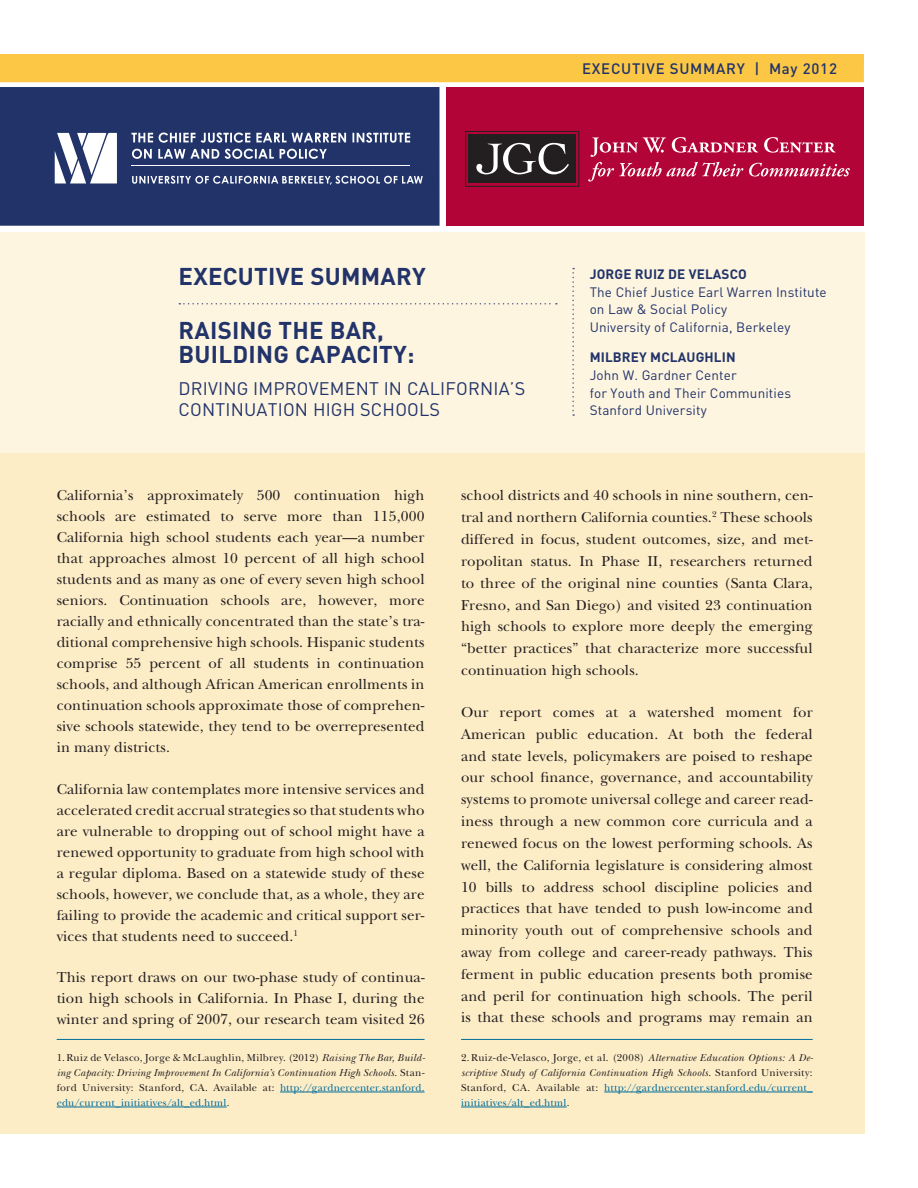
<style>
.page{position:relative;width:918px;height:1188px;background:#fff}
.page>*{position:absolute;margin:0;border:0;box-sizing:border-box;transform-origin:0 0}
.t1{font:700 24px/24px "DIN";letter-spacing:.01em;color:#213369}
.t2{font:18px/21px "DIN";letter-spacing:.01em;color:#213369}
.t3{font:15px/21.8px "New Baskerville Std";letter-spacing:.01em;color:#231f20;text-align:justify}
.t4{font:500 15px "DIN";letter-spacing:.05em;color:#213369}
.t5{font:13.5px/17.7px "DIN";letter-spacing:.01em;color:#213369}
.t6{font:700 13.5px "DIN";letter-spacing:.01em;color:#213369}
.t7{font:10.5px/15px "New Baskerville Std";letter-spacing:.015em;color:#231f20;text-align:justify}
.t8{font:italic 10.5px/15px "New Baskerville Std";letter-spacing:.025em;color:#231f20;text-align:justify}
.s1{font-style:italic}
.s2{color:#006c9b}
.s3{font-style:normal}
.s4{font-style:normal;color:#006c9b}
</style>
<div class="page">
<div style="left:0;top:232px;width:864px;height:222px;background:#fdf5e0"></div>
<div style="left:0;top:87px;width:440px;height:139px;background:#213369"></div>
<div style="left:0;top:54px;width:864px;height:28px;background:#fbc745"></div>
<div style="left:446px;top:87px;width:418px;height:139px;background:#b30437"></div>
<div style="left:469px;top:134px;width:107px;height:49px;background:#231f20"></div>
<div style="left:465px;top:131px;width:114px;height:56px;border:1px solid #231f20"></div>
<svg style="left:476px;top:143px;width:93px;height:31px"></svg>
<svg style="left:588px;top:137px;width:262px;height:45px"></svg>
<svg style="left:55px;top:133px;width:62px;height:50px"></svg>
<hr style="left:132px;top:165px;width:278px;height:1px;background:#fff">
<svg style="left:132px;top:149px;width:195px;height:10px"></svg>
<svg style="left:132px;top:133px;width:278px;height:10px"></svg>
<svg style="left:132px;top:176px;width:291px;height:9px"></svg>
<div style="left:0;top:454px;width:864px;height:680px;background:#fdedc7"></div>
<svg style="left:572px;top:268px;width:2px;height:148px"></svg>
<svg style="left:179px;top:303px;width:378px;height:2px"></svg>
<hr style="left:57px;top:1039px;width:368px;height:1px;background:#006c9b">
<hr style="left:280px;top:1092px;width:145px;height:1px;background:#006c9b">
<hr style="left:57px;top:1107px;width:170px;height:1px;background:#006c9b">
<hr style="left:461px;top:1039px;width:352px;height:1px;background:#006c9b">
<hr style="left:604px;top:1092px;width:209px;height:1px;background:#006c9b">
<hr style="left:461px;top:1107px;width:106px;height:1px;background:#006c9b">
<p class="t4" style="left:582px;top:59px;width:256px">EXECUTIVE SUMMARY | MAY 2012</p>
<h1 class="t1" style="left:179px;top:263px;width:249px">EXECUTIVE SUMMARY</h1>
<h1 class="t1" style="left:179px;top:317px;width:237px">RAISING THE BAR,<br>BUILDING CAPACITY:</h1>
<p class="t2" style="left:179px;top:377px;width:348px">Driving I mprovement in California’s<br>Continuation high Schools</p>
<p class="t6" style="left:590px;top:265px;width:159px">JORGE RUIZ DE VELASCO</p>
<p class="t5" style="left:590px;top:283px;width:239px">The Chief Justice Earl Warren I nstitute on Law &amp; Social Policy<br>U niversity of California, Berkeley</p>
<p class="t6" style="left:590px;top:349px;width:148px">M ILBREY MCLAUGHLIN</p>
<p class="t5" style="left:590px;top:366px;width:203px">John W. Gardner Center<br>for Youth and Their Communities<br>Stanford U niversity</p>
<p class="t3" style="left:57px;top:485px;width:369px;line-height:21px">California’s approximately 500 continuation high schools are estimated to serve more than 115,000<br>California high school students each year—a number that approaches almost 10 percent of all high school students and as many as one of every seven high school seniors. Continuation schools are, however, more racially and ethnically concentrated than the state’s tra&shy;ditional comprehensive high schools. Hispanic students comprise 55 percent of all students in continuation schools, and although African American enrollments in continuation schools approximate those of comprehen&shy;sive schools statewide, they tend to be overrepresented in many districts.</p>
<p class="t3" style="left:57px;top:778px;width:369px;line-height:21px">California law contemplates more intensive services and accelerated credit accrual strategies so that students who are vulnerable to dropping out of school might have a renewed opportunity to graduate from high school with a regular diploma. Based on a statewide study of these schools, however, we conclude that, as a whole, they are failing to provide the academic and critical support ser&shy;vices that students need to succeed.<sup>1</sup></p>
<p class="t3" style="left:57px;top:967px;width:369px;line-height:21px">This report draws on our two-phase study of continua&shy;tion high schools in California. In Phase I, during the winter and spring of 2007, our research team visited 26</p>
<p class="t7" style="left:57px;top:1050px;width:370px">1.Ruiz de Velasco, Jorge &amp; McLaughlin, Milbrey. (2012) <span class="s1">Raising The Bar, Build&shy;ing Capacity: Driving Improvement In California’s Continuation High Schools</span>. Stan&shy;ford University: Stanford, CA. Available at: <span class="s2">http://gardnercenter.stanford. edu/current_initiatives/alt_ed.html</span>.</p>
<p class="t3" style="left:461px;top:485px;width:353px">school districts and 40 schools in nine southern, cen&shy;tral and northern California counties.<sup>2</sup> These schools differed in focus, student outcomes, size, and met&shy;ropolitan status. In Phase II, researchers returned to three of the original nine counties (Santa Clara, Fresno, and San Diego) and visited 23 continuation high schools to explore more deeply the emerging “better practices” that characterize more successful continuation high schools.</p>
<p class="t3" style="left:461px;top:701px;width:353px">Our report comes at a watershed moment for American public education. At both the federal and state levels, policymakers are poised to reshape our school finance, governance, and accountability systems to promote universal college and career read&shy;iness through a new common core curricula and a renewed focus on the lowest performing schools. As well, the California legislature is considering almost 10 bills to address school discipline policies and practices that have tended to push low-income and minority youth out of comprehensive schools and away from college and career-ready pathways. This ferment in public education presents both promise and peril for continuation high schools. The peril is that these schools and programs may remain an</p>
<p class="t8" style="left:461px;top:1050px;width:354px"><span class="s3">2.Ruiz-de-Velasco, Jorge, et al. (2008)</span> Alternative Education Options: A De&shy;scriptive Study of California Continuation High Schools<span class="s3">. Stanford University:<br>Stanford, CA. Available at:</span> <span class="s4">http://gardnercenter.stanford.edu/current_ initiatives/alt_ed.html</span><span class="s3">.</span></p>
</div>
